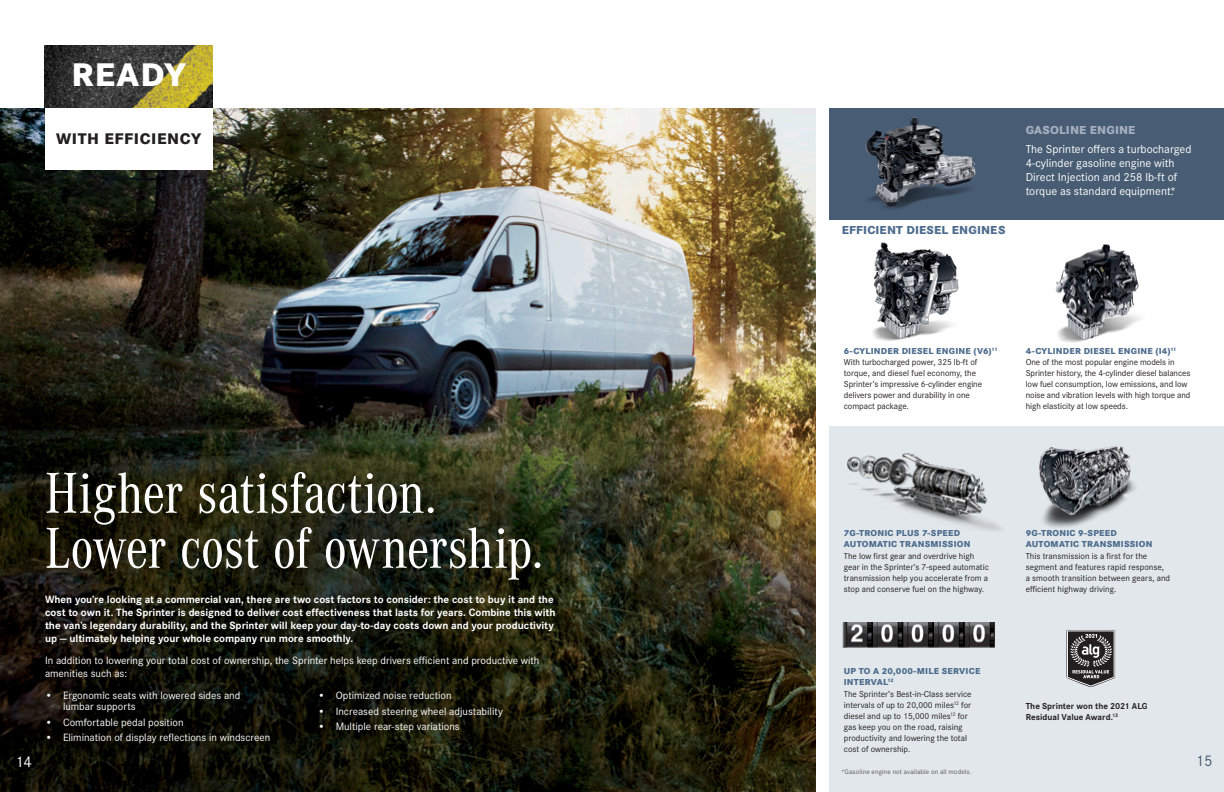
<style>
.page{position:relative;width:1224px;height:792px;background:#fff}
.page>*{position:absolute;margin:0;border:0;box-sizing:border-box;transform-origin:0 0}
.t1{font:60px/55px "Corporate A Con T";letter-spacing:-.015em;color:#fff}
.t2{font:800 34px "Corporate S";letter-spacing:.04em;color:#fff}
.t3{font:800 16px "Corporate S";letter-spacing:.04em;color:#231f20}
.t4{font:16px "Corporate S";color:#fff}
.t5{font:16px "Corporate S";color:#485c73}
._03_table_tech_left{font:12px/14px "Corporate S";color:#fff}
.t6{font:800 12px "Corporate S";letter-spacing:.02em;color:#4d6c8d}
.t7{font:800 12px "Corporate S";letter-spacing:.015em;color:#a5afbf}
.t8{font:700 11px/13px "Corporate S";color:#fff}
.t9{font:11px/11px "Corporate S";color:#fff}
._03_table_tech_left-2{font:9px/11px "Corporate S";color:#231f20}
.t10{font:800 9px/11px "Corporate S";letter-spacing:.025em;color:#4d6c8d}
._03_table_tech_left-3{font:700 9px/11px "Corporate S";letter-spacing:.005em;color:#231f20}
.t11{font:7px "Corporate S";letter-spacing:.015em;color:#57595b}
</style>
<div class="page">
<img style="left:45px;top:45px;width:167px;height:63px">
<div style="left:830px;top:354px;width:394px;height:438px;background:#e1e7eb"></div>
<img style="left:0;top:108px;width:815px;height:684px">
<div style="left:45px;top:108px;width:167px;height:62px;background:#fff"></div>
<img style="left:842px;top:622px;width:153px;height:26px">
<img style="left:847px;top:453px;width:154px;height:78px">
<img style="left:1039px;top:446px;width:97px;height:82px">
<svg style="left:1066px;top:629px;width:49px;height:58px;background:#676566"></svg>
<div style="left:824px;top:104px;width:400px;height:321px;background:#fff"></div>
<div style="left:829px;top:108px;width:395px;height:112px;background:#485c73"></div>
<img style="left:865px;top:117px;width:111px;height:92px">
<img style="left:872px;top:242px;width:87px;height:99px">
<img style="left:1055px;top:244px;width:86px;height:99px">
<p class="t2" style="left:71px;top:51px;width:116px">READY</p>
<p class="t3" style="left:56px;top:128px;width:147px">WITH EFFICIENCY</p>
<p class="t6" style="left:842px;top:222px;width:165px">EFFICIENT DIESEL ENGINES</p>
<p class="t7" style="left:1026px;top:122px;width:111px">GASOLINE ENGINE</p>
<p class="_03_table_tech_left" style="left:1026px;top:141px;width:167px">The Sprinter offers a turbocharged 4-cylinder gasoline engine with Direct Injection and 258 lb-ft of torque as standard equipment.*</p>
<p class="t10" style="left:844px;top:345px;width:155px">6-CYLINDER DIESEL ENGINE (V6)<sup>11</sup></p>
<p class="_03_table_tech_left-2" style="left:844px;top:357px;width:140px">With turbocharged power, 325 lb-ft of torque, and diesel fuel economy, the Sprinter’s impressive 6-cylinder engine delivers power and durability in one compact package.</p>
<p class="t10" style="left:1026px;top:345px;width:152px">4-CYLINDER DIESEL ENGINE (I4)<sup>11</sup></p>
<p class="_03_table_tech_left-2" style="left:1026px;top:357px;width:166px">One of the most popular engine models in Sprinter history, the 4-cylinder diesel balances low fuel consumption, low emissions, and low noise and vibration levels with high torque and high elasticity at low speeds.</p>
<p class="t1" style="left:45px;top:466px;width:500px">Higher satisfaction.<br>Lower cost of ownership.</p>
<p class="t8" style="left:45px;top:593px;width:512px">When you’re looking at a commercial van, there are two cost factors to consider: the cost to buy it and the cost to own it. The Sprinter is designed to deliver cost effectiveness that lasts for years. Combine this with the van’s legendary durability, and the Sprinter will keep your day-to-day costs down and your productivity up — ultimately helping your whole company run more smoothly.</p>
<p class="t9" style="left:45px;top:653px;width:496px;line-height:13.2px">In addition to lowering your total cost of ownership, the Sprinter helps keep drivers efficient and productive with amenities such as:</p>
<p class="t10" style="left:844px;top:527px;width:128px">7G-TRONIC PLUS 7-SPEED<br>AUTOMATIC TRANSMISSION</p>
<p class="_03_table_tech_left-2" style="left:844px;top:550px;width:147px">The low first gear and overdrive high gear in the Sprinter’s 7-speed automatic transmission help you accelerate from a stop and conserve fuel on the highway.</p>
<p class="t10" style="left:1026px;top:527px;width:128px">9G-TRONIC 9-SPEED<br>AUTOMATIC TRANSMISSION</p>
<p class="_03_table_tech_left-2" style="left:1026px;top:550px;width:146px">This transmission is a first for the segment and features rapid response, a smooth transition between gears, and efficient highway driving.</p>
<p class="t10" style="left:844px;top:665px;width:138px">UP TO A 20,000-MILE SERVICE<br>INTERVAL<sup>12</sup></p>
<p class="_03_table_tech_left-2" style="left:844px;top:688px;width:129px">The Sprinter’s Best-in-Class service intervals of up to 20,000 miles<sup>12</sup> for diesel and up to 15,000 miles<sup>12</sup> for gas keep you on the road, raising productivity and lowering the total cost of ownership.</p>
<p class="t11" style="left:841px;top:767px;width:132px">*Gasoline engine not available on all models.</p>
<p class="t9" style="left:318px;top:690px;width:135px">• Optimized noise reduction</p>
<p class="t9" style="left:318px;top:705px;width:187px">• Increased steering wheel adjustability</p>
<p class="t9" style="left:318px;top:721px;width:144px">• Multiple rear-step variations</p>
<p class="t9" style="left:63px;top:690px;width:179px;text-indent:-18px">• Ergonomic seats with lowered sides and lumbar supports</p>
<p class="t9" style="left:45px;top:716px;width:140px">• Comfortable pedal position</p>
<p class="t9" style="left:45px;top:732px;width:227px">• Elimination of display reflections in windscreen</p>
<p class="_03_table_tech_left-3" style="left:1026px;top:701px;width:124px">The Sprinter won the 2021 ALG<br>Residual Value Award.<sup>13</sup></p>
<h3 class="t4" style="left:15px;top:751px;width:19px">14</h3>
<h3 class="t5" style="left:1196px;top:750px;width:19px">15</h3>
</div>
